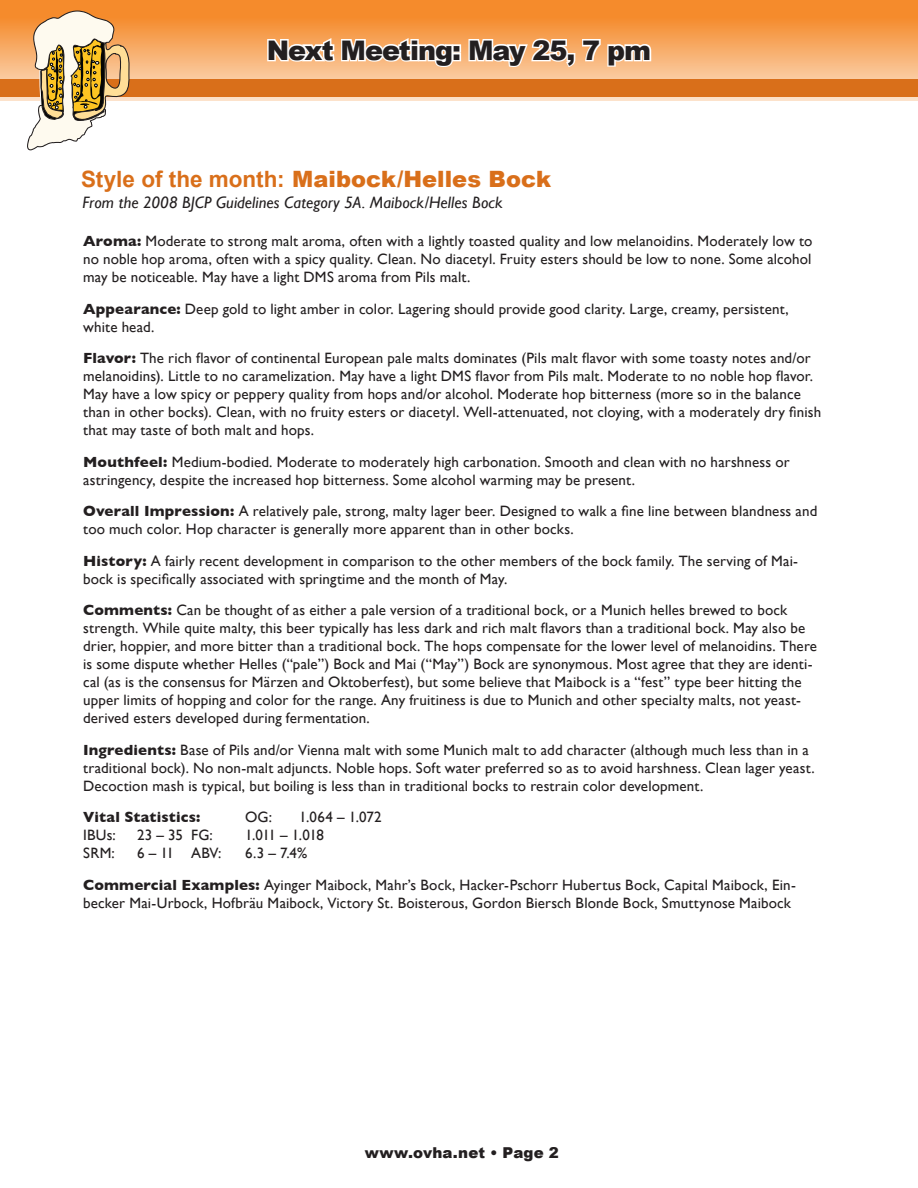
<style>
.page{position:relative;width:918px;height:1188px;background:#fff}
.page>*{position:absolute;margin:0;border:0;box-sizing:border-box;transform-origin:0 0}
.t1{font:900 27px "Arial";letter-spacing:-.035em;color:#231f20}
.t2{font:900 22.5px "Arial";color:#d96f1a}
.Body{font:italic 16.5px "Gill Sans";letter-spacing:.01em;color:#231f20}
.t3{font:15px/18px "Gill Sans";letter-spacing:.01em;color:#231f20}
.t4{font:900 15px "Arial";letter-spacing:.01em;color:#231f20}
.t5{font:700 15px "Gill Sans";letter-spacing:.005em;color:#231f20}
.s1{font-weight:700}
</style>
<div class="page">
<svg style="left:0;top:0;width:918px;height:101px;background:#f6a55c"></svg>
<div style="left:0;top:79px;width:918px;height:17px;background:#d96f1a"></div>
<svg style="left:27px;top:11px;width:103px;height:140px"></svg>
<svg style="left:266px;top:21px;width:387px;height:48px"></svg>
<h1 class="t1" style="left:267px;top:31px;width:386px">Next Meeting: May 25, 7 pm</h1>
<p class="t2" style="left:81px;top:163px;width:472px"><span class="s1">Style of the month:</span> Maibock/Helles Bock</p>
<p class="Body" style="left:82px;top:193px;width:422px">From the 2008 BJCP Guidelines Category 5A. Maibock/Helles Bock</p>
<p class="t3" style="left:83px;top:232px;width:731px;text-align:justify"><span class="s1">Aroma:</span> Moderate to strong malt aroma, often with a lightly toasted quality and low melanoidins. Moderately low to no noble hop aroma, often with a spicy quality. Clean. No diacetyl. Fruity esters should be low to none. Some alcohol may be noticeable. May have a light DMS aroma from Pils malt.</p>
<p class="t3" style="left:83px;top:300px;width:707px"><span class="s1">Appearance:</span> Deep gold to light amber in color. Lagering should provide good clarity. Large, creamy, persistent, white head.</p>
<p class="t3" style="left:83px;top:349px;width:740px"><span class="s1">Flavor:</span> The rich flavor of continental European pale malts dominates (Pils malt flavor with some toasty notes and/or melanoidins). Little to no caramelization. May have a light DMS flavor from Pils malt. Moderate to no noble hop flavor.<br>May have a low spicy or peppery quality from hops and/or alcohol. Moderate hop bitterness (more so in the balance than in other bocks). Clean, with no fruity esters or diacetyl. Well-attenuated, not cloying, with a moderately dry finish that may taste of both malt and hops.</p>
<p class="t3" style="left:83px;top:453px;width:708px"><span class="s1">Mouthfeel:</span> Medium-bodied. Moderate to moderately high carbonation. Smooth and clean with no harshness or astringency, despite the increased hop bitterness. Some alcohol warming may be present.</p>
<p class="t3" style="left:83px;top:502px;width:736px"><span class="s1">Overall Impression:</span> A relatively pale, strong, malty lager beer. Designed to walk a fine line between blandness and too much color. Hop character is generally more apparent than in other bocks.</p>
<p class="t3" style="left:83px;top:552px;width:716px"><span class="s1">History:</span> A fairly recent development in comparison to the other members of the bock family. The serving of Mai&shy;bock is specifically associated with springtime and the month of May.</p>
<p class="t3" style="left:83px;top:601px;width:735px"><span class="s1">Comments:</span> Can be thought of as either a pale version of a traditional bock, or a Munich helles brewed to bock strength. While quite malty, this beer typically has less dark and rich malt flavors than a traditional bock. May also be drier, hoppier, and more bitter than a traditional bock. The hops compensate for the lower level of melanoidins. There is some dispute whether Helles (“pale”) Bock and Mai (“May”) Bock are synonymous. Most agree that they are identi&shy;cal (as is the consensus for Märzen and Oktoberfest), but some believe that Maibock is a “fest” type beer hitting the upper limits of hopping and color for the range. Any fruitiness is due to Munich and other specialty malts, not yeast&shy;derived esters developed during fermentation.</p>
<p class="t3" style="left:83px;top:741px;width:733px"><span class="s1">Ingredients:</span> Base of Pils and/or Vienna malt with some Munich malt to add character (although much less than in a traditional bock). No non-malt adjuncts. Noble hops. Soft water preferred so as to avoid harshness. Clean lager yeast.<br>Decoction mash is typical, but boiling is less than in traditional bocks to restrain color development.</p>
<p class="t5" style="left:83px;top:809px;width:119px">Vital Statistics:</p>
<p class="t3" style="left:245px;top:808px;width:28px">OG:</p>
<p class="t3" style="left:299px;top:808px;width:84px">1.064 – 1.072</p>
<p class="t3" style="left:83px;top:826px;width:34px">IBUs:</p>
<p class="t3" style="left:137px;top:826px;width:77px">23 – 35 FG:</p>
<p class="t3" style="left:245px;top:826px;width:80px">1.011 – 1.018</p>
<p class="t3" style="left:83px;top:844px;width:33px">SRM:</p>
<p class="t3" style="left:137px;top:844px;width:86px">6 – 11 ABV:</p>
<p class="t3" style="left:245px;top:844px;width:64px">6.3 – 7.4%</p>
<p class="t3" style="left:83px;top:876px;width:714px"><span class="s1">Commercial Examples:</span> Ayinger Maibock, Mahr’s Bock, Hacker-Pschorr Hubertus Bock, Capital Maibock, Ein&shy;becker Mai-Urbock, Hofbräu Maibock, Victory St. Boisterous, Gordon Biersch Blonde Bock, Smuttynose Maibock</p>
<h2 class="t4" style="left:365px;top:1142px;width:196px">www.ovha.net • Page 2</h2>
</div>
